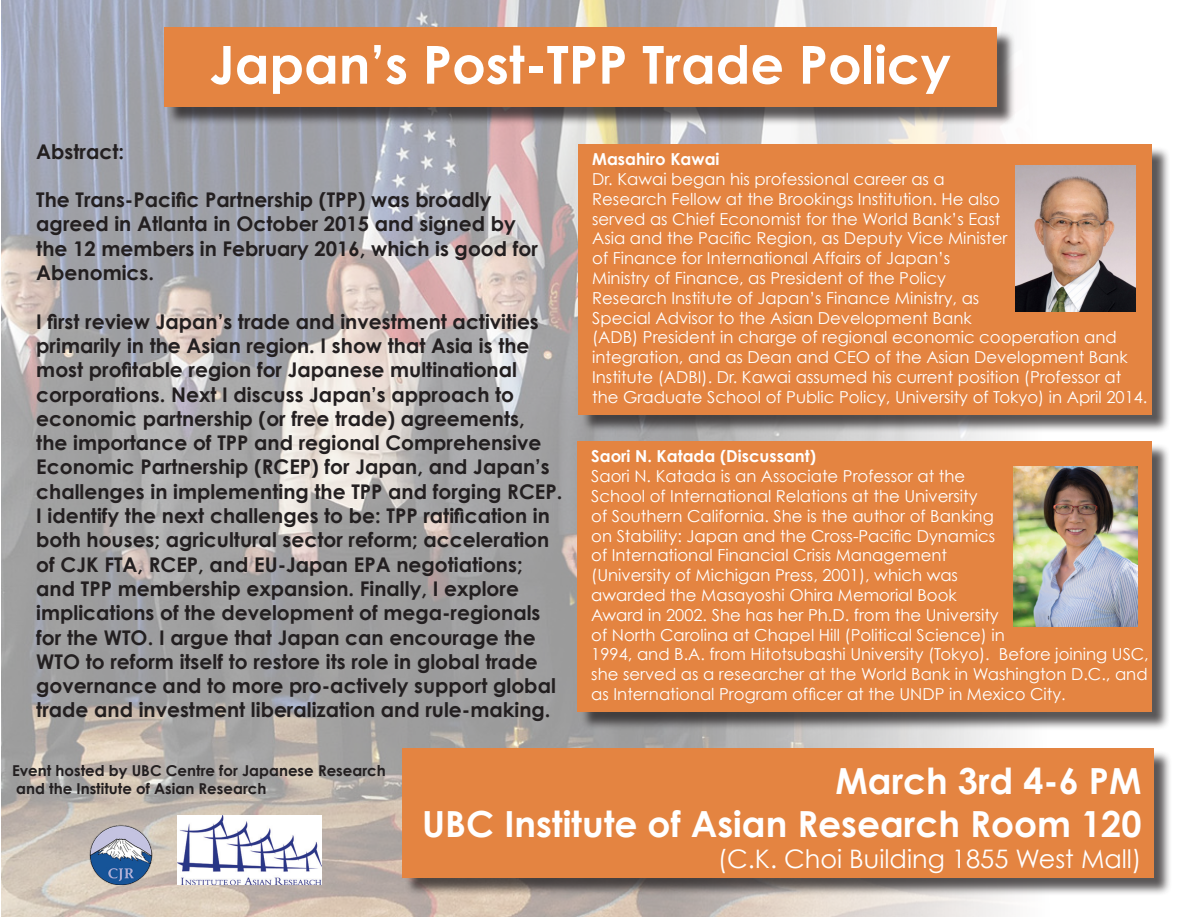
<style>
.page{position:relative;width:1188px;height:918px;background:#fff}
.page>*{position:absolute;margin:0;border:0;box-sizing:border-box;transform-origin:0 0}
.t1{font:700 52.5px "Century Gothic";color:#fff}
.t2{font:700 36px "Century Gothic";color:#fff}
.t3{font:25.5px "Century Gothic";color:#fff}
.t4{font:700 20.25px/24.3px "Century Gothic";color:#231f20}
.t5{font:16.5px/19.8px "Century Gothic";color:#fff}
.t6{font:700 16.5px "Century Gothic";color:#fff}
.t7{font:700 15px "Century Gothic";color:#231f20}
</style>
<div class="page">
<img style="left:2px;top:0;width:1011px;height:916px">
<div style="left:166px;top:30px;width:849px;height:96px;background:#231f20;opacity:.75"></div>
<div style="left:164px;top:28px;width:833px;height:79px;background:#e48441"></div>
<div style="left:581px;top:146px;width:590px;height:287px;background:#231f20;opacity:.75"></div>
<div style="left:579px;top:144px;width:573px;height:271px;background:#e48441"></div>
<div style="left:404px;top:750px;width:768px;height:146px;background:#231f20;opacity:.75"></div>
<div style="left:402px;top:748px;width:752px;height:129px;background:#e48441"></div>
<img style="left:87px;top:825px;width:68px;height:60px">
<img style="left:1015px;top:165px;width:120px;height:146px">
<div style="left:580px;top:443px;width:591px;height:288px;background:#231f20;opacity:.75"></div>
<div style="left:578px;top:441px;width:574px;height:271px;background:#e48441"></div>
<img style="left:1013px;top:466px;width:125px;height:160px">
<img style="left:177px;top:815px;width:144px;height:70px">
<p class="t1" style="left:210px;top:32px;width:743px">Japan’s Post-TPP Trade Policy</p>
<p class="t4" style="left:36px;top:139px;width:89px">Abstract:</p>
<p class="t4" style="left:36px;top:187px;width:503px">The Trans-Pacific Partnership (TPP) was broadly agreed in Atlanta in October 2015 and signed by the 12 members in February 2016, which is good for Abenomics.</p>
<p class="t4" style="left:36px;top:309px;width:528px">I first review Japan’s trade and investment activities primarily in the Asian region. I show that Asia is the most profitable region for Japanese multinational corporations. Next I discuss Japan’s approach to economic partnership (or free trade) agreements,<br>the importance of TPP and regional Comprehensive Economic Partnership (RCEP) for Japan, and Japan’s challenges in implementing the TPP and forging RCEP.<br>I identify the next challenges to be: TPP ratification in both houses; agricultural sector reform; acceleration of CJK FTA, RCEP, and EU-Japan EPA negotiations; and TPP membership expansion. Finally, I explore implications of the development of mega-regionals for the WTO. I argue that Japan can encourage the WTO to reform itself to restore its role in global trade governance and to more pro-actively support global trade and investment liberalization and rule-making.</p>
<p class="t6" style="left:592px;top:149px;width:129px">Masahiro Kawai</p>
<p class="t5" style="left:592px;top:169px;width:557px">Dr. Kawai began his professional career as a<br>Research Fellow at the Brookings Institution. He also<br>served as Chief Economist for the World Bank’s East<br>Asia and the Pacific Region, as Deputy Vice Minister<br>of Finance for International Affairs of Japan’s<br>Ministry of Finance, as President of the Policy<br>Research Institute of Japan’s Finance Ministry, as<br>Special Advisor to the Asian Development Bank<br>(ADB) President in charge of regional economic cooperation and integration, and as Dean and CEO of the Asian Development Bank Institute (ADBI). Dr. Kawai assumed his current position (Professor at the Graduate School of Public Policy, University of Tokyo) in April 2014.</p>
<p class="t6" style="left:591px;top:446px;width:226px">Saori N. Katada (Discussant)</p>
<p class="t5" style="left:591px;top:466px;width:559px">Saori N. Katada is an Associate Professor at the<br>School of International Relations at the University<br>of Southern California. She is the author of Banking<br>on Stability: Japan and the Cross-Pacific Dynamics<br>of International Financial Crisis Management<br>(University of Michigan Press, 2001), which was<br>awarded the Masayoshi Ohira Memorial Book<br>Award in 2002. She has her Ph.D. from the University<br>of North Carolina at Chapel Hill (Political Science) in<br>1994, and B.A. from Hitotsubashi University (Tokyo). Before joining USC, she served as a researcher at the World Bank in Washington D.C., and as International Program officer at the UNDP in Mexico City.</p>
<p class="t7" style="left:12px;top:761px;width:375px">Event hosted by UBC Centre for Japanese Research</p>
<p class="t7" style="left:16px;top:779px;width:252px">and the Institute of Asian Research</p>
<p class="t2" style="left:836px;top:758px;width:307px">March 3rd 4-6 PM</p>
<p class="t2" style="left:422px;top:801px;width:721px">UBC Institute of Asian Research Room 120</p>
<p class="t3" style="left:718px;top:843px;width:425px">(C.K. Choi Building 1855 West Mall)</p>
</div>
